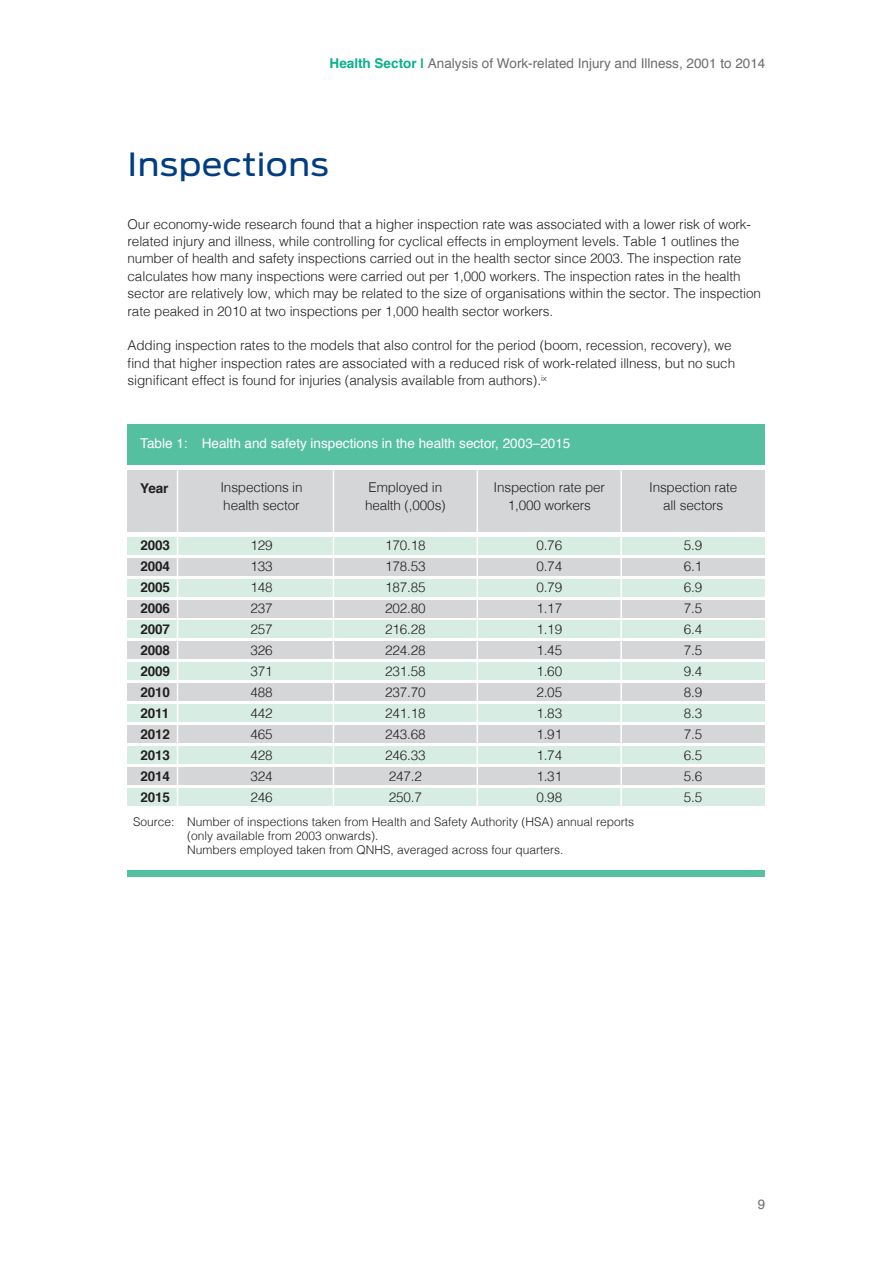
<style>
.page{position:relative;width:893px;height:1263px;background:#fff}
.page>*{position:absolute;margin:0;border:0;box-sizing:border-box;transform-origin:0 0}
.t1{font:31.8px "Ford Antenna";letter-spacing:.01em;color:#023d82;scale:1.09 1}
.t2{font:300 13.5px/21px "Helvetica";letter-spacing:-.005em;color:#231f20}
.t3{font:13.5px "Helvetica";color:#6c6d70}
.t4{font:13.5px "Helvetica";color:#fff}
.t5{font:700 13.5px/21px "Helvetica";letter-spacing:-.01em;color:#231f20;text-align:justify}
.t6{font:300 12px/14.4px "Helvetica";color:#231f20}
.s1{font-weight:700;color:#09b188}
</style>
<div class="page">
<div style="left:128px;top:424px;width:637px;height:41px;background:#55c0a0"></div>
<div style="left:128px;top:537px;width:637px;height:17px;background:#d7ede4"></div>
<div style="left:128px;top:579px;width:637px;height:17px;background:#d7ede4"></div>
<div style="left:128px;top:621px;width:637px;height:17px;background:#d7ede4"></div>
<div style="left:128px;top:705px;width:637px;height:17px;background:#d7ede4"></div>
<div style="left:128px;top:663px;width:637px;height:17px;background:#d7ede4"></div>
<div style="left:128px;top:747px;width:637px;height:17px;background:#d7ede4"></div>
<div style="left:128px;top:789px;width:637px;height:17px;background:#d7ede4"></div>
<div style="left:128px;top:558px;width:637px;height:17px;background:#d5d6d8"></div>
<div style="left:128px;top:470px;width:637px;height:61px;background:#d5d6d8"></div>
<div style="left:128px;top:600px;width:637px;height:17px;background:#d5d6d8"></div>
<div style="left:128px;top:642px;width:637px;height:17px;background:#d5d6d8"></div>
<div style="left:128px;top:726px;width:637px;height:17px;background:#d5d6d8"></div>
<div style="left:128px;top:684px;width:637px;height:17px;background:#d5d6d8"></div>
<div style="left:128px;top:768px;width:637px;height:17px;background:#d5d6d8"></div>
<div style="left:128px;top:870px;width:637px;height:7px;background:#55c0a0"></div>
<hr style="left:177px;top:470px;width:1px;height:343px;background:#fff">
<hr style="left:333px;top:470px;width:1px;height:343px;background:#fff">
<hr style="left:477px;top:470px;width:1px;height:343px;background:#fff">
<hr style="left:620px;top:470px;width:2px;height:343px;background:#fff">
<p class="t3" style="left:330px;top:52px;width:437px"><span class="s1">Health Sector |</span> Analysis of Work-related Injury and Illness, 2001 to 2014</p>
<h1 class="t1" style="left:128px;top:137px;width:186px">Inspections</h1>
<p class="t2" style="left:128px;top:214px;width:635px;line-height:17.4px">Our economy-wide research found that a higher inspection rate was associated with a lower risk of work&shy;related injury and illness, while controlling for cyclical effects in employment levels. Table 1 outlines the number of health and safety inspections carried out in the health sector since 2003. The inspection rate calculates how many inspections were carried out per 1,000 workers. The inspection rates in the health sector are relatively low, which may be related to the size of organisations within the sector. The inspection rate peaked in 2010 at two inspections per 1,000 health sector workers.</p>
<p class="t2" style="left:128px;top:336px;width:609px;line-height:17.4px">Adding inspection rates to the models that also control for the period (boom, recession, recovery), we find that higher inspection rates are associated with a reduced risk of work-related illness, but no such significant effect is found for injuries (analysis available from authors).<sup>ix</sup></p>
<p class="t4" style="left:140px;top:432px;width:432px">Table 1: Health and safety inspections in the health sector, 2003–2015</p>
<p class="t5" style="left:140px;top:478px;width:30px">Year</p>
<p class="t2" style="left:220px;top:478px;width:84px;line-height:17.4px">Inspections in health sector</p>
<p class="t2" style="left:365px;top:478px;width:82px;line-height:17.4px">Employed in health (,000s)</p>
<p class="t2" style="left:493px;top:478px;width:113px;line-height:17.4px;text-align:center">Inspection rate per<br>1,000 workers</p>
<p class="t2" style="left:649px;top:478px;width:90px;line-height:17.4px;text-align:center">Inspection rate all sectors</p>
<p class="t5" style="left:140px;top:535px;width:31px">2003<br>2004<br>2005<br>2006<br>2007<br>2008<br>2009<br>2010<br>2011<br>2012<br>2013<br>2014<br>2015</p>
<p class="t2" style="left:250px;top:534px;width:24px;text-align:justify">129<br>133<br>148<br>237<br>257<br>326<br>371<br>488<br>442<br>465<br>428<br>324<br>246</p>
<p class="t2" style="left:385px;top:534px;width:42px">170.18<br>178.53<br>187.85<br>202.80<br>216.28<br>224.28<br>231.58<br>237.70<br>241.18<br>243.68<br>246.33<br>247.2<br>250.7</p>
<p class="t2" style="left:536px;top:534px;width:27px;text-align:justify">0.76<br>0.74<br>0.79<br>1.17<br>1.19<br>1.45<br>1.60<br>2.05<br>1.83<br>1.91<br>1.74<br>1.31<br>0.98</p>
<p class="t2" style="left:684px;top:534px;width:20px;text-align:justify">5.9<br>6.1<br>6.9<br>7.5<br>6.4<br>7.5<br>9.4<br>8.9<br>8.3<br>7.5<br>6.5<br>5.6<br>5.5</p>
<p class="t6" style="left:187px;top:813px;width:448px;text-indent:-54px">Source: Number of inspections taken from Health and Safety Authority (HSA) annual reports (only available from 2003 onwards).<br>Numbers employed taken from QNHS, averaged across four quarters.</p>
<p class="t3" style="left:758px;top:1194px;width:9px">9</p>
</div>
